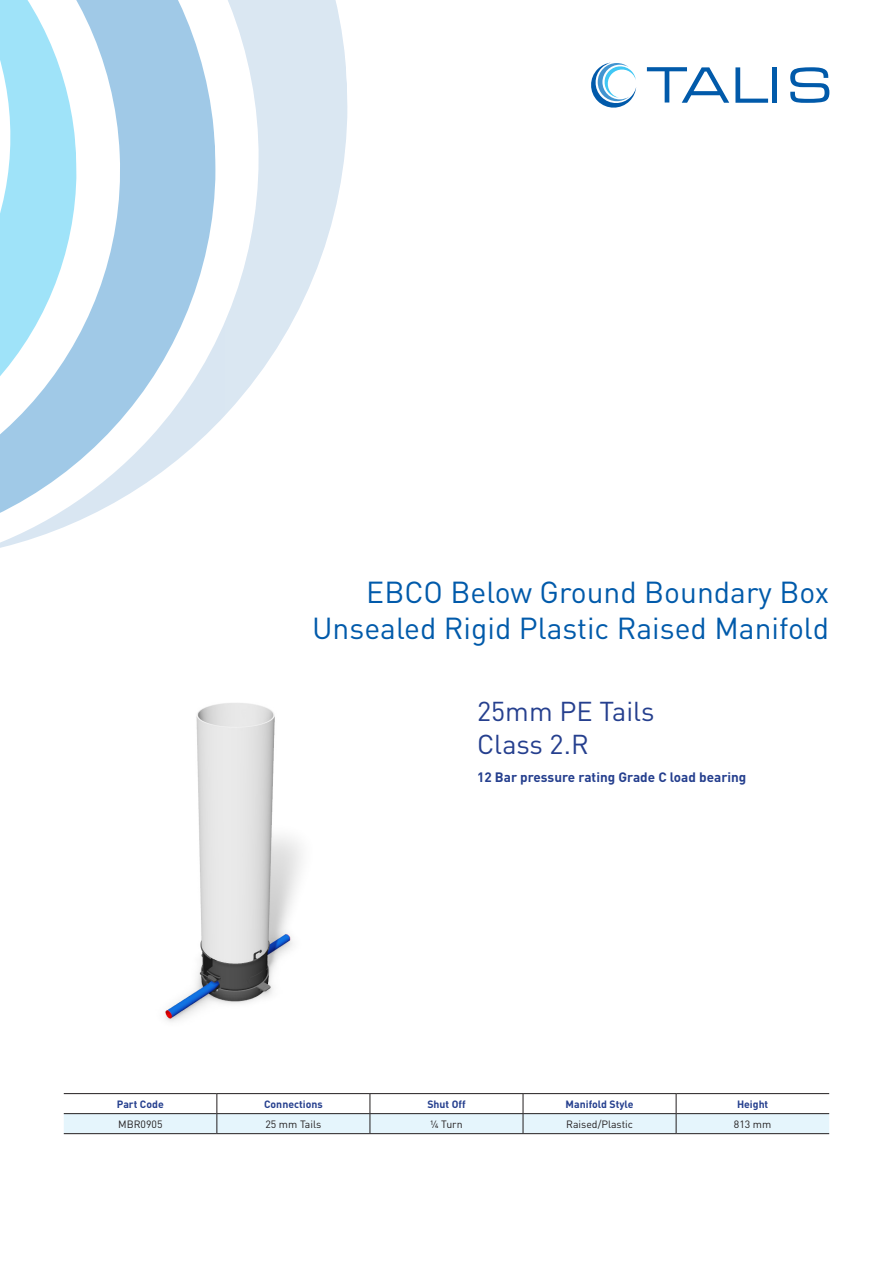
<style>
.page{position:relative;width:893px;height:1263px;background:#fff}
.page>*{position:absolute;margin:0;border:0;box-sizing:border-box;transform-origin:0 0}
.t1{font:30px "DINOT";color:#015aaa}
.t2{font:27px "DINOT";color:#253f8e}
.t3{font:700 13.5px "DINOT";color:#253f8e}
.t4{font:700 10.5px "DINOT";color:#253f8e}
.t5{font:10.5px "DINOT";color:#231f20}
</style>
<div class="page">
<hr style="left:64px;top:1093px;width:153px;height:1px;background:#231f20">
<hr style="left:217px;top:1093px;width:153px;height:1px;background:#231f20">
<hr style="left:370px;top:1093px;width:153px;height:1px;background:#231f20">
<hr style="left:523px;top:1093px;width:153px;height:1px;background:#231f20">
<hr style="left:676px;top:1093px;width:153px;height:1px;background:#231f20">
<svg style="left:64px;top:1094px;width:765px;height:40px"></svg>
<hr style="left:676px;top:1133px;width:153px;height:1px;background:#231f20">
<svg style="left:224px;top:0;width:124px;height:416px;fill:#dae7f2"></svg>
<svg style="left:0;top:0;width:224px;height:548px"></svg>
<svg style="left:0;top:0;width:90px;height:501px"></svg>
<svg style="left:591px;top:63px;width:45px;height:45px"></svg>
<svg style="left:647px;top:67px;width:82px;height:36px"></svg>
<svg style="left:735px;top:67px;width:33px;height:36px"></svg>
<div style="left:772px;top:67px;width:5px;height:36px;background:#015aaa"></div>
<svg style="left:790px;top:67px;width:39px;height:36px"></svg>
<img style="left:164px;top:703px;width:138px;height:319px">
<p class="t1" style="left:366px;top:571px;width:464px">EBCO Below Ground Boundary Box</p>
<p class="t1" style="left:312px;top:607px;width:519px">Unsealed Rigid Plastic Raised Manifold</p>
<p class="t2" style="left:477px;top:693px;width:179px">25mm PE Tails</p>
<p class="t2" style="left:477px;top:725px;width:113px">Class 2.R</p>
<p class="t3" style="left:477px;top:768px;width:271px">12 Bar pressure rating Grade C load bearing</p>
<p class="t4" style="left:117px;top:1097px;width:48px">Part Code</p>
<p class="t4" style="left:264px;top:1097px;width:60px">Connections</p>
<p class="t4" style="left:427px;top:1097px;width:40px">Shut Off</p>
<p class="t4" style="left:566px;top:1097px;width:69px">Manifold Style</p>
<p class="t4" style="left:737px;top:1097px;width:33px">Height</p>
<p class="t5" style="left:118px;top:1117px;width:46px">MBR0905</p>
<p class="t5" style="left:265px;top:1117px;width:58px">25 mm Tails</p>
<p class="t5" style="left:430px;top:1117px;width:34px">¼ Turn</p>
<p class="t5" style="left:566px;top:1117px;width:68px">Raised/Plastic</p>
<p class="t5" style="left:734px;top:1117px;width:39px">813 mm</p>
</div>
